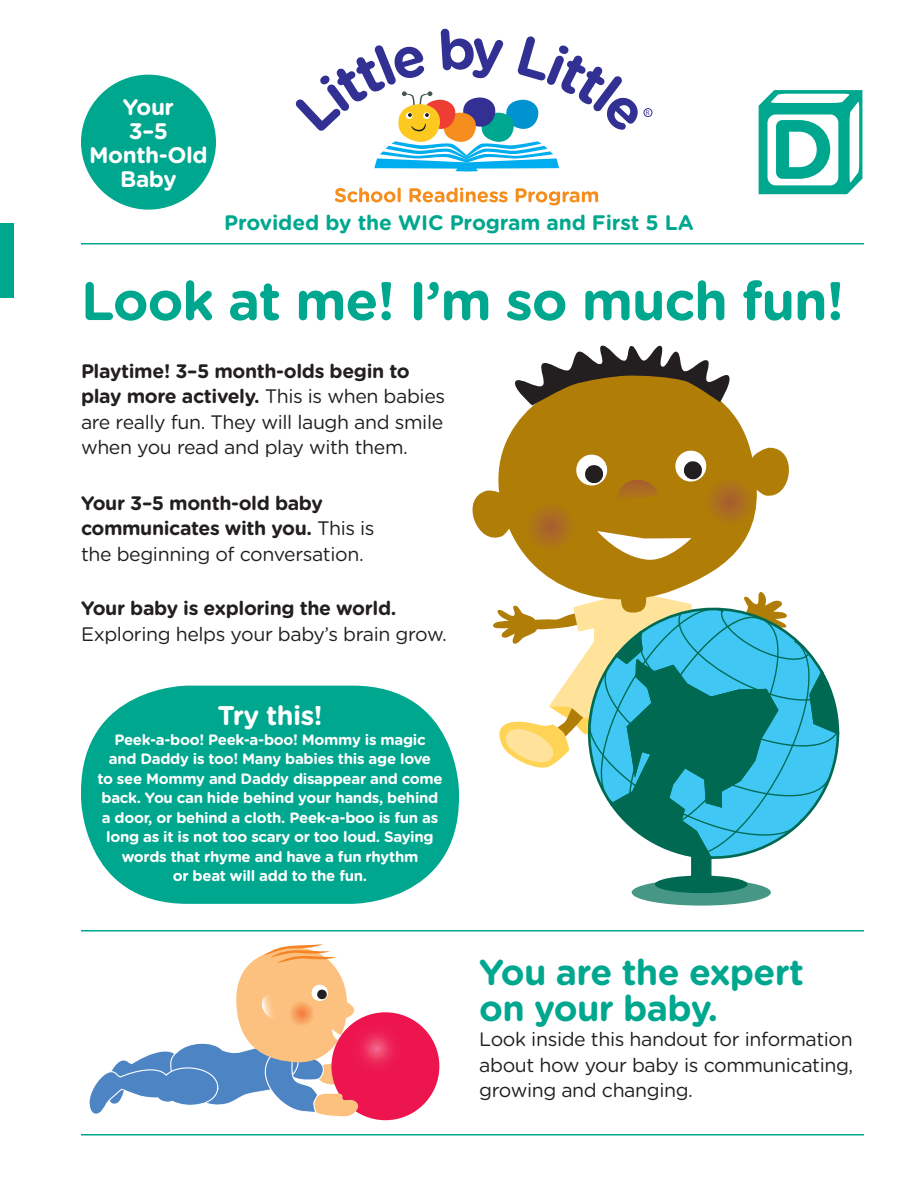
<style>
.page{position:relative;width:918px;height:1188px;background:#fff}
.page>*{position:absolute;margin:0;border:0;box-sizing:border-box;transform-origin:0 0}
.t1{font:700 84px "Gotham Rounded";color:#00a78f}
.t2{font:700 54px "Gotham Rounded";letter-spacing:-.02em;color:#00a78f}
.t3{font:700 36px "Gotham Rounded";letter-spacing:-.02em;color:#00a78f}
.t4{font:700 27px "Gotham Rounded";letter-spacing:-.02em;color:#fff}
.t5{font:700 22.5px "Gotham Rounded";letter-spacing:-.02em;color:#fff}
.t6{font:700 21px "Gotham Rounded";letter-spacing:-.005em;color:#00a78f}
.t7{font:19.5px/25.5px "Gotham Rounded";letter-spacing:-.02em;color:#231f20}
.t8{font:700 19.5px/25.5px "Gotham Rounded";letter-spacing:-.02em;color:#231f20}
.t9{font:700 15px/19.5px "Gotham Rounded";letter-spacing:-.02em;color:#fff}
.t10{font:6.9px "Myriad Pro";color:#323092}
.s1{font-weight:700}
.s2{font-weight:400}
</style>
<div class="page">
<div style="left:81px;top:75px;width:135px;height:135px;background:#00a78f;border-radius:50%"></div>
<hr style="left:81px;top:930px;width:783px;height:2px;background:#00a78f">
<hr style="left:81px;top:243px;width:783px;height:1px;background:#00a78f">
<hr style="left:81px;top:1134px;width:783px;height:2px;background:#00a78f">
<svg style="left:759px;top:90px;width:103px;height:104px"></svg>
<div style="left:0;top:224px;width:14px;height:74px;background:#00a78f"></div>
<div style="left:81px;top:686px;width:378px;height:218px;background:#00a78f;border-radius:107px"></div>
<svg style="left:498px;top:405px;width:275px;height:183px;fill:#b07d06"></svg>
<svg style="left:472px;top:490px;width:39px;height:57px"></svg>
<svg style="left:524px;top:448px;width:265px;height:113px"></svg>
<svg style="left:515px;top:346px;width:215px;height:59px"></svg>
<div style="left:632px;top:879px;width:139px;height:27px;background:#469786;border-radius:50%"></div>
<div style="left:691px;top:847px;width:20px;height:34px;background:#006951;border:1px solid #006951"></div>
<svg style="left:493px;top:588px;width:346px;height:280px"></svg>
<div style="left:655px;top:876px;width:93px;height:17px;background:#006951;border-radius:50%"></div>
<div style="left:331px;top:1012px;width:108px;height:108px;background:#ed154e;border-radius:50%"></div>
<svg style="left:346px;top:1018px;width:61px;height:61px"></svg>
<svg style="left:89px;top:944px;width:274px;height:173px"></svg>
<svg style="left:296px;top:29px;width:342px;height:143px"></svg>
<svg style="left:335px;top:188px;width:61px;height:14px"></svg>
<hr style="left:398px;top:188px;width:3px;height:14px;background:#f68e1e;border-radius:2px">
<svg style="left:409px;top:188px;width:99px;height:14px"></svg>
<svg style="left:516px;top:188px;width:82px;height:17px"></svg>
<div style="left:644px;top:108px;width:8px;height:9px;border:1px solid #323092;border-radius:50%"></div>
<p class="t5" style="left:123px;top:91px;width:53px">Your</p>
<p class="t5" style="left:129px;top:115px;width:41px">3–5</p>
<p class="t5" style="left:89px;top:139px;width:120px">Month-Old</p>
<p class="t5" style="left:120px;top:163px;width:58px">Baby</p>
<p class="t10" style="left:646px;top:109px;width:5px">R</p>
<p class="t6" style="left:224px;top:207px;width:471px">Provided by the WIC Program and First 5 LA</p>
<p class="t1" style="left:769px;top:88px;width:67px">D</p>
<p class="t2" style="left:81px;top:261px;width:765px">Look at me! I’m so much fun!</p>
<p class="t7" style="left:81px;top:357px;width:366px"><span class="s1">Playtime! 3–5 month-olds begin to play more actively.</span> This is when babies are really fun. They will laugh and smile when you read and play with them.</p>
<p class="t8" style="left:81px;top:489px;width:295px">Your 3–5 month-old baby communicates with you. <span class="s2">This is</span></p>
<p class="t7" style="left:81px;top:540px;width:284px">the beginning of conversation.</p>
<p class="t7" style="left:81px;top:595px;width:367px"><span class="s1">Your baby is exploring the world.<br></span>Exploring helps your baby’s brain grow.</p>
<p class="t4" style="left:217px;top:696px;width:107px">Try this!</p>
<p class="t9" style="left:114px;top:729px;width:313px">Peek-a-boo! Peek-a-boo! Mommy is magic</p>
<p class="t9" style="left:109px;top:749px;width:324px">and Daddy is too! Many babies this age love</p>
<p class="t9" style="left:97px;top:768px;width:347px">to see Mommy and Daddy disappear and come back. You can hide behind your hands, behind</p>
<p class="t9" style="left:102px;top:807px;width:338px">a door, or behind a cloth. Peek-a-boo is fun as</p>
<p class="t9" style="left:106px;top:827px;width:329px">long as it is not too scary or too loud. Saying</p>
<p class="t9" style="left:122px;top:846px;width:298px">words that rhyme and have a fun rhythm</p>
<p class="t9" style="left:173px;top:866px;width:196px">or beat will add to the fun.</p>
<p class="t3" style="left:479px;top:946px;width:326px">You are the expert</p>
<p class="t3" style="left:479px;top:982px;width:241px">on your baby.</p>
<p class="t7" style="left:479px;top:1026px;width:376px;text-align:justify">Look inside this handout for information about how your baby is communicating, growing and changing.</p>
</div>
